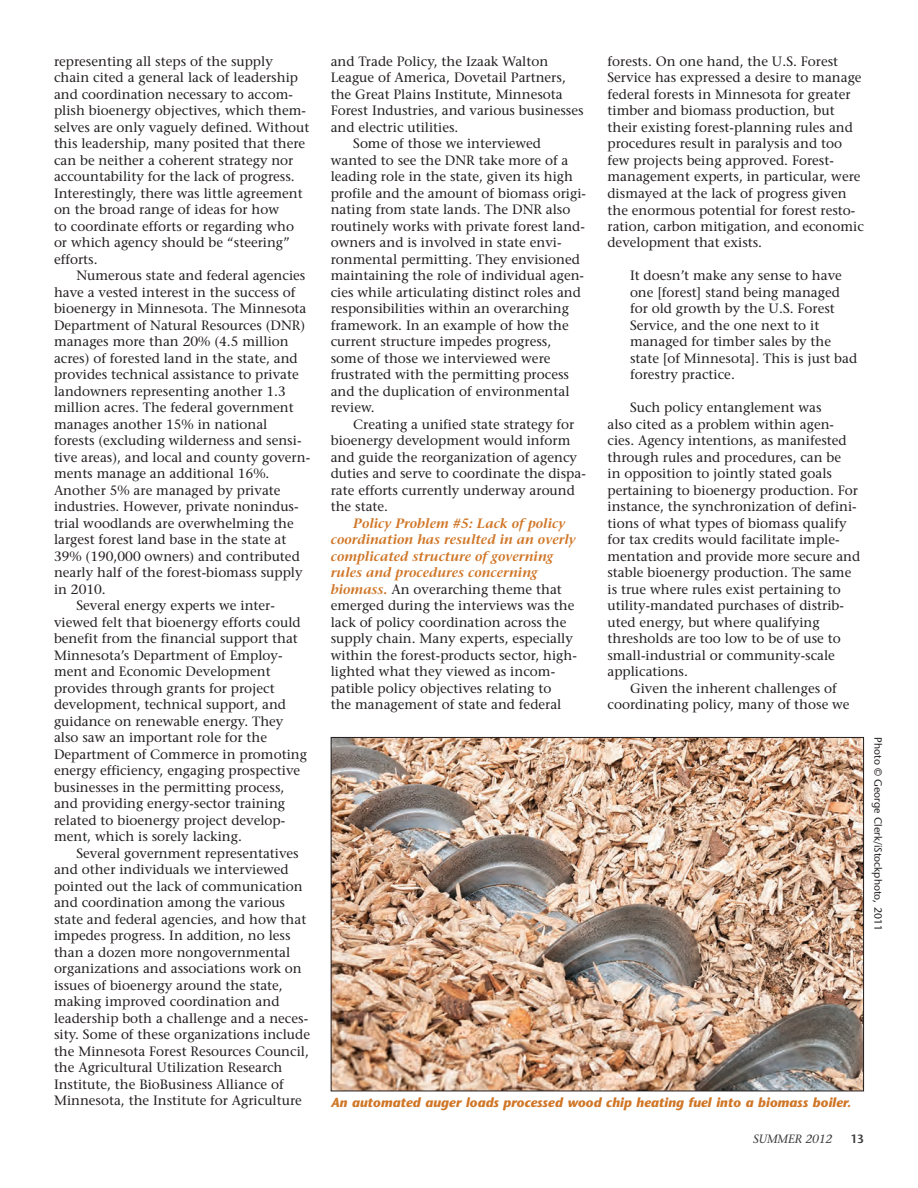
<style>
.page{position:relative;width:918px;height:1188px;background:#fff}
.page>*{position:absolute;margin:0;border:0;box-sizing:border-box;transform-origin:0 0}
.Body_Text{font:13.5px/16.5px "Stone Serif";color:#231f20}
.Photo_Caption{font:italic 700 13.2px "Stone Sans";color:#d07627}
.t1{font:italic 12px "Stone Serif";letter-spacing:-.015em;color:#3e3e3f}
.t2{font:600 12px "Stone Sans";color:#3e3e3f}
.Photo_Credit{font:10.5px "Stone Sans";color:#231f20}
.s1{font-weight:600;font-style:italic;color:#d07627}
</style>
<div class="page">
<img style="left:333px;top:739px;width:529px;height:350px">
<p class="Body_Text" style="left:54px;top:53px;width:257px">representing all steps of the supply chain cited a general lack of leadership and coordination necessary to accom&shy;plish bioenergy objectives, which them&shy;selves are only vaguely defined. Without this leadership, many posited that there can be neither a coherent strategy nor accountability for the lack of progress.<br>Interestingly, there was little agreement on the broad range of ideas for how<br>to coordinate efforts or regarding who or which agency should be “steering” efforts.</p>
<p class="Body_Text" style="left:54px;top:268px;width:258px;text-indent:23px">Numerous state and federal agencies have a vested interest in the success of bioenergy in Minnesota. The Minnesota Department of Natural Resources (DNR) manages more than 20% (4.5 million acres) of forested land in the state, and provides technical assistance to private landowners representing another 1.3 million acres. The federal government manages another 15% in national forests (excluding wilderness and sensi&shy;tive areas), and local and county govern&shy;ments manage an additional 16%.<br>Another 5% are managed by private industries. However, private nonindus&shy;trial woodlands are overwhelming the largest forest land base in the state at 39% (190,000 owners) and contributed nearly half of the forest-biomass supply in 2010.</p>
<p class="Body_Text" style="left:54px;top:597px;width:254px;text-indent:23px">Several energy experts we inter&shy;viewed felt that bioenergy efforts could benefit from the financial support that Minnesota’s Department of Employ&shy;ment and Economic Development provides through grants for project development, technical support, and guidance on renewable energy. They also saw an important role for the Department of Commerce in promoting energy efficiency, engaging prospective businesses in the permitting process, and providing energy-sector training related to bioenergy project develop&shy;ment, which is sorely lacking.</p>
<p class="Body_Text" style="left:54px;top:845px;width:258px;text-indent:23px">Several government representatives and other individuals we interviewed pointed out the lack of communication and coordination among the various state and federal agencies, and how that impedes progress. In addition, no less than a dozen more nongovernmental organizations and associations work on issues of bioenergy around the state, making improved coordination and leadership both a challenge and a neces&shy;sity. Some of these organizations include the Minnesota Forest Resources Council, the Agricultural Utilization Research Institute, the BioBusiness Alliance of Minnesota, the Institute for Agriculture</p>
<p class="Body_Text" style="left:331px;top:53px;width:254px">and Trade Policy, the Izaak Walton League of America, Dovetail Partners, the Great Plains Institute, Minnesota Forest Industries, and various businesses and electric utilities.</p>
<p class="Body_Text" style="left:331px;top:135px;width:257px;text-indent:23px">Some of those we interviewed wanted to see the DNR take more of a leading role in the state, given its high profile and the amount of biomass origi&shy;nating from state lands. The DNR also routinely works with private forest land&shy;owners and is involved in state envi&shy;ronmental permitting. They envisioned maintaining the role of individual agen&shy;cies while articulating distinct roles and responsibilities within an overarching framework. In an example of how the current structure impedes progress, some of those we interviewed were frustrated with the permitting process and the duplication of environmental review.</p>
<p class="Body_Text" style="left:331px;top:416px;width:257px;text-indent:23px">Creating a unified state strategy for bioenergy development would inform and guide the reorganization of agency duties and serve to coordinate the dispa&shy;rate efforts currently underway around the state.</p>
<p class="Body_Text" style="left:331px;top:515px;width:248px;text-indent:23px"><span class="s1">Policy Problem #5: Lack of policy coordination has resulted in an overly complicated structure of governing rules and procedures concerning biomass.</span> An overarching theme that emerged during the interviews was the lack of policy coordination across the supply chain. Many experts, especially within the forest-products sector, high&shy;lighted what they viewed as incom&shy;patible policy objectives relating to<br>the management of state and federal</p>
<p class="Body_Text" style="left:608px;top:53px;width:258px">forests. On one hand, the U.S. Forest Service has expressed a desire to manage federal forests in Minnesota for greater timber and biomass production, but their existing forest-planning rules and procedures result in paralysis and too few projects being approved. Forest&shy;management experts, in particular, were dismayed at the lack of progress given the enormous potential for forest resto&shy;ration, carbon mitigation, and economic development that exists.</p>
<p class="Body_Text" style="left:630px;top:268px;width:229px">It doesn’t make any sense to have one [forest] stand being managed for old growth by the U.S. Forest<br>Service, and the one next to it managed for timber sales by the state [of Minnesota]. This is just bad forestry practice.</p>
<p class="Body_Text" style="left:608px;top:400px;width:254px;text-indent:23px">Such policy entanglement was<br>also cited as a problem within agen&shy;cies. Agency intentions, as manifested through rules and procedures, can be<br>in opposition to jointly stated goals pertaining to bioenergy production. For instance, the synchronization of defini&shy;tions of what types of biomass qualify for tax credits would facilitate imple&shy;mentation and provide more secure and stable bioenergy production. The same is true where rules exist pertaining to utility-mandated purchases of distrib&shy;uted energy, but where qualifying thresholds are too low to be of use to small-industrial or community-scale applications.</p>
<p class="Body_Text" style="left:608px;top:680px;width:244px;text-indent:23px">Given the inherent challenges of coordinating policy, many of those we</p>
<p class="Photo_Credit" style="left:884px;top:737px;width:195px;rotate:90deg">Photo © George Clerk/iStockphoto, 2011</p>
<p class="Photo_Caption" style="left:331px;top:1095px;width:522px">An automated auger loads processed wood chip heating fuel into a biomass boiler.</p>
<p class="t1" style="left:753px;top:1132px;width:81px">SUMMER 2012</p>
<p class="t2" style="left:850px;top:1132px;width:15px">13</p>
</div>
